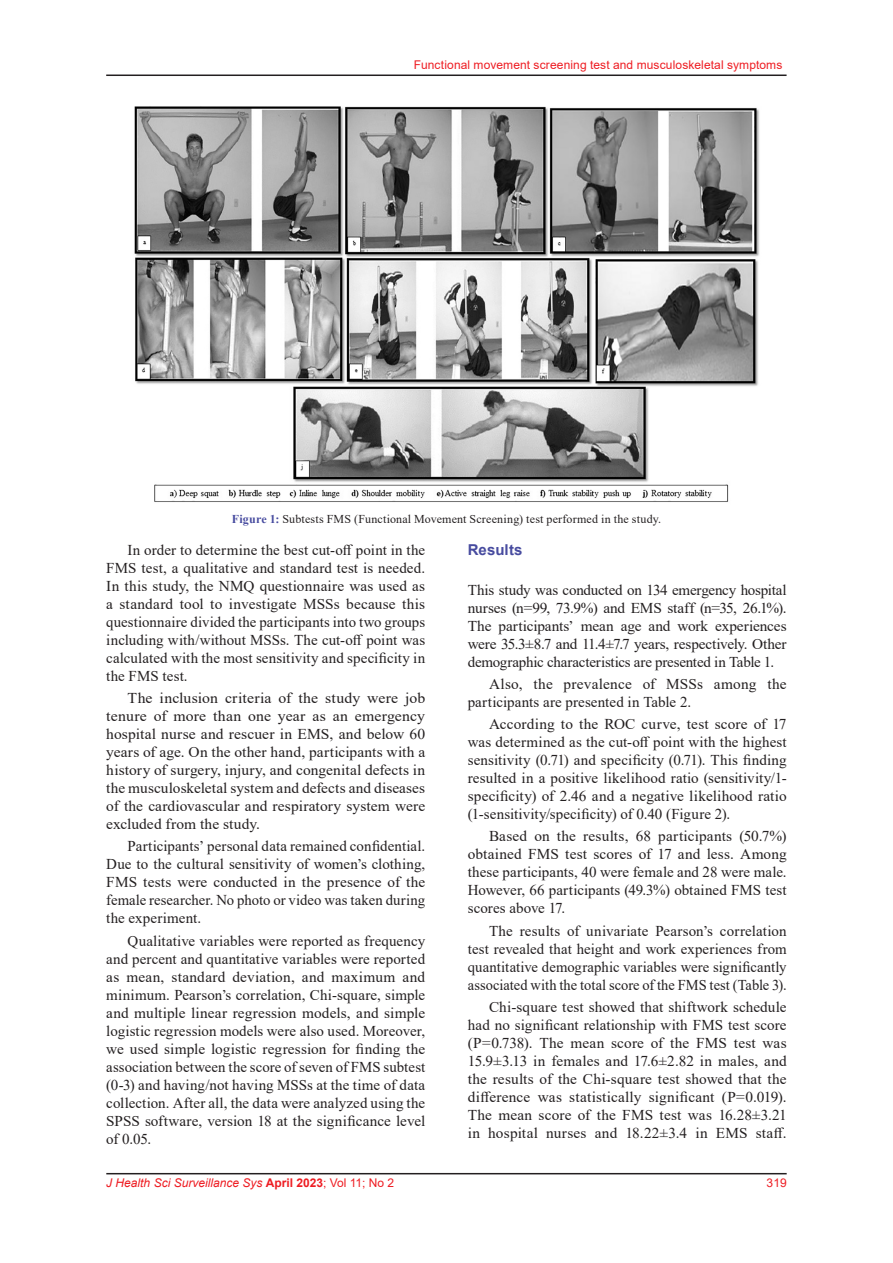
<style>
.page{position:relative;width:893px;height:1263px;background:#fff}
.page>*{position:absolute;margin:0;border:0;box-sizing:border-box;transform-origin:0 0}
.t1{font:15px/18px "Times New Roman";letter-spacing:.005em;color:#231f20;text-align:justify}
.t2{font:15px/18px "Times New Roman";letter-spacing:.005em;color:#231f20;text-align:justify;scale:1.05 1}
.t3{font:700 15px "Arial";letter-spacing:.005em;color:#474b9f}
.t4{font:12px "Times New Roman";letter-spacing:.015em;color:#231f20}
.t5{font:12px "Arial";letter-spacing:.01em;color:#ee1d23}
.t6{font:italic 12px "Arial";color:#ee1d23}
.s1{font-weight:700;color:#474b9f}
.s2{font-weight:700;font-style:normal}
.s3{font-style:normal}
</style>
<div class="page">
<hr style="left:106px;top:1173px;width:681px;height:1px;background:#231f20">
<hr style="left:106px;top:75px;width:681px;height:1px;background:#231f20">
<img style="left:134px;top:106px;width:626px;height:396px">
<p class="t5" style="left:414px;top:57px;width:370px">Functional movement screening test and musculoskeletal symptoms</p>
<p class="t4" style="left:232px;top:510px;width:431px"><span class="s1">Figure 1:</span> Subtests FMS (Functional Movement Screening) test performed in the study.</p>
<p class="t1" style="left:106px;top:540px;width:320px;text-indent:21px">In order to determine the best cut-off point in the FMS test, a qualitative and standard test is needed.<br>In this study, the NMQ questionnaire was used as a standard tool to investigate MSSs because this questionnaire divided the participants into two groups including with/without MSSs. The cut-off point was calculated with the most sensitivity and specificity in the FMS test.</p>
<p class="t2" style="left:106px;top:688px;width:305px;text-indent:21px">The inclusion criteria of the study were job tenure of more than one year as an emergency hospital nurse and rescuer in EMS, and below 60 years of age. On the other hand, participants with a history of surgery, injury, and congenital defects in the musculoskeletal system and defects and diseases of the cardiovascular and respiratory system were excluded from the study.</p>
<p class="t1" style="left:106px;top:837px;width:320px;text-indent:21px">Participants’ personal data remained confidential.<br>Due to the cultural sensitivity of women’s clothing, FMS tests were conducted in the presence of the female researcher. No photo or video was taken during the experiment.</p>
<p class="t1" style="left:106px;top:931px;width:320px;text-indent:21px">Qualitative variables were reported as frequency and percent and quantitative variables were reported as mean, standard deviation, and maximum and minimum. Pearson’s correlation, Chi-square, simple and multiple linear regression models, and simple logistic regression models were also used. Moreover, we used simple logistic regression for finding the association between the score of seven of FMS subtest (0-3) and having/not having MSSs at the time of data collection. After all, the data were analyzed using the SPSS software, version 18 at the significance level of 0.05.</p>
<p class="t6" style="left:106px;top:1175px;width:289px">J Health Sci Surveillance Sys <span class="s2">April 2023</span><span class="s3">; Vol 11; No 2</span></p>
<p class="t3" style="left:468px;top:539px;width:56px">Results</p>
<p class="t1" style="left:468px;top:580px;width:320px">This study was conducted on 134 emergency hospital nurses (n=99, 73.9%) and EMS staff (n=35, 26.1%).<br>The participants’ mean age and work experiences were 35.3±8.7 and 11.4±7.7 years, respectively. Other demographic characteristics are presented in Table 1.</p>
<p class="t1" style="left:468px;top:674px;width:320px;text-indent:21px">Also, the prevalence of MSSs among the participants are presented in Table 2.</p>
<p class="t1" style="left:468px;top:714px;width:320px;text-indent:21px">According to the ROC curve, test score of 17 was determined as the cut-off point with the highest sensitivity (0.71) and specificity (0.71). This finding resulted in a positive likelihood ratio (sensitivity/1- specificity) of 2.46 and a negative likelihood ratio (1-sensitivity/specificity) of 0.40 (Figure 2).</p>
<p class="t1" style="left:468px;top:827px;width:320px;text-indent:21px">Based on the results, 68 participants (50.7%) obtained FMS test scores of 17 and less. Among these participants, 40 were female and 28 were male.<br>However, 66 participants (49.3%) obtained FMS test scores above 17.</p>
<p class="t1" style="left:468px;top:921px;width:320px;text-indent:21px">The results of univariate Pearson’s correlation test revealed that height and work experiences from quantitative demographic variables were significantly associated with the total score of the FMS test (Table 3).</p>
<p class="t1" style="left:468px;top:997px;width:320px;text-indent:21px">Chi-square test showed that shiftwork schedule had no significant relationship with FMS test score (P=0.738). The mean score of the FMS test was 15.9±3.13 in females and 17.6±2.82 in males, and the results of the Chi-square test showed that the difference was statistically significant (P=0.019).<br>The mean score of the FMS test was 16.28±3.21 in hospital nurses and 18.22±3.4 in EMS staff.</p>
<p class="t5" style="left:767px;top:1174px;width:22px">319</p>
</div>
